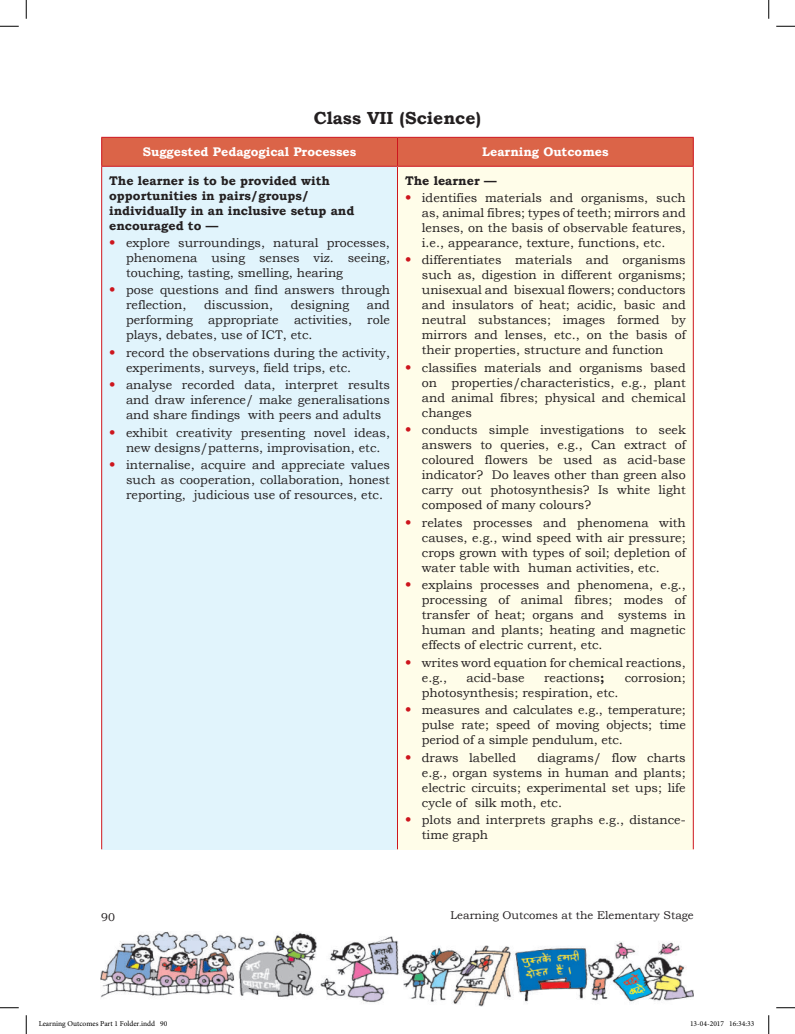
<style>
.page{position:relative;width:795px;height:1034px;background:#fff}
.page>*{position:absolute;margin:0;border:0;box-sizing:border-box;transform-origin:0 0}
.t1{font:700 17.5px "Bookman Old Style";color:#231f20}
.t2{font:12.5px/15px "Bookman Old Style";color:#231f20;text-align:justify}
.t3{font:700 12.5px/15px "Bookman Old Style";color:#231f20}
.t4{font:700 12.5px "Bookman Old Style";color:#fff}
.t5{font:11.25px "Bookman Old Style";color:#231f20}
.t6{font:7.5px "Minion Pro";color:#000}
.s1{font-weight:700;font-size:13.75px;color:#cd151d}
.s2{font-weight:700}
</style>
<div class="page">
<img style="left:101px;top:931px;width:593px;height:75px">
<div style="left:102px;top:166px;width:296px;height:683px;background:#e1f4fc"></div>
<div style="left:398px;top:166px;width:295px;height:683px;background:#fffde9"></div>
<svg style="left:101px;top:137px;width:593px;height:29px;background:#da6146"></svg>
<hr style="left:101px;top:166px;width:297px;height:1px;background:#cd151d">
<hr style="left:101px;top:167px;width:1px;height:682px;background:#cd151d">
<hr style="left:398px;top:166px;width:296px;height:1px;background:#cd151d">
<hr style="left:397px;top:167px;width:1px;height:682px;background:#cd151d">
<hr style="left:693px;top:167px;width:1px;height:682px;background:#cd151d">
<svg style="left:0;top:25px;width:19px;height:2px"></svg>
<svg style="left:776px;top:25px;width:19px;height:2px"></svg>
<svg style="left:0;top:1007px;width:19px;height:1px"></svg>
<svg style="left:776px;top:1007px;width:19px;height:1px"></svg>
<svg style="left:25px;top:0;width:2px;height:19px"></svg>
<svg style="left:25px;top:1015px;width:2px;height:18px"></svg>
<svg style="left:768px;top:0;width:2px;height:19px"></svg>
<svg style="left:768px;top:1015px;width:2px;height:18px"></svg>
<h1 class="t1" style="left:314px;top:106px;width:169px">Class VII (Science)</h1>
<p class="t4" style="left:143px;top:143px;width:215px">Suggested Pedagogical Processes</p>
<p class="t4" style="left:482px;top:143px;width:128px">Learning Outcomes</p>
<p class="t3" style="left:109px;top:173px;width:247px">The learner is to be provided with opportunities in pairs/groups/ individually in an inclusive setup and encouraged to —</p>
<p class="t2" style="left:126px;top:235px;width:265px;text-indent:-17px"><span class="s1">•</span> explore surroundings, natural processes, phenomena using senses viz. seeing, touching, tasting, smelling, hearing</p>
<p class="t2" style="left:126px;top:282px;width:265px;text-indent:-17px"><span class="s1">•</span> pose questions and find answers through reflection,</p>
<p class="t3" style="left:405px;top:173px;width:93px">The learner —</p>
<p class="t2" style="left:422px;top:190px;width:265px;text-indent:-17px"><span class="s1">•</span> identifies materials and organisms, such as, animal fibres; types of teeth; mirrors and lenses, on the basis of observable features, i.e., appearance, texture, functions, etc.</p>
<p class="t2" style="left:422px;top:252px;width:265px;text-indent:-17px"><span class="s1">•</span> differentiates materials and organisms such as, digestion in different organisms; unisexual and bisexual flowers; conductors and insulators of heat; acidic, basic and neutral substances; images formed by mirrors and lenses, etc., on the basis of their properties, structure and function</p>
<p class="t2" style="left:422px;top:360px;width:265px;text-indent:-17px"><span class="s1">•</span> classifies materials and organisms based on properties/characteristics, e.g., plant and animal fibres; physical and chemical changes</p>
<p class="t2" style="left:422px;top:422px;width:265px;text-indent:-17px"><span class="s1">•</span> conducts simple investigations to seek answers to queries, e.g., Can extract of coloured flowers be used as acid-base indicator? Do leaves other than green also carry out photosynthesis? Is white light composed of many colours?</p>
<p class="t2" style="left:422px;top:515px;width:265px;text-indent:-17px"><span class="s1">•</span> relates processes and phenomena with causes, e.g., wind speed with air pressure; crops grown with types of soil; depletion of water table with human activities, etc.</p>
<p class="t2" style="left:422px;top:577px;width:265px;text-indent:-17px"><span class="s1">•</span> explains processes and phenomena, e.g., processing of animal fibres; modes of transfer of heat; organs and systems in human and plants; heating and magnetic effects of electric current, etc.</p>
<p class="t2" style="left:422px;top:655px;width:265px;text-indent:-17px"><span class="s1">•</span> writes word equation for chemical reactions, e.g.,</p>
<p class="t2" style="left:126px;top:297px;width:265px;text-indent:241px">and performing appropriate activities, role plays, debates, use of ICT, etc.</p>
<p class="t2" style="left:126px;top:345px;width:265px;text-indent:-17px"><span class="s1">•</span> record the observations during the activity, experiments, surveys, field trips, etc.</p>
<p class="t2" style="left:126px;top:377px;width:265px;text-indent:-17px"><span class="s1">•</span> analyse recorded data, interpret results and draw inference/ make generalisations and share findings with peers and adults</p>
<p class="t2" style="left:109px;top:425px;width:282px;text-align:center"><span class="s1">•</span> exhibit creativity presenting novel ideas, new designs/patterns, improvisation, etc.</p>
<p class="t2" style="left:126px;top:457px;width:265px;text-indent:-17px"><span class="s1">•</span> internalise, acquire and appreciate values such as cooperation, collaboration, honest reporting, judicious use of resources, etc.</p>
<p class="t2" style="left:204px;top:297px;width:71px">discussion,</p>
<p class="t2" style="left:291px;top:297px;width:60px">designing</p>
<p class="t2" style="left:466px;top:670px;width:60px">acid-base</p>
<p class="t2" style="left:544px;top:670px;width:62px">reactions<span class="s2">;</span></p>
<p class="t2" style="left:625px;top:670px;width:63px">corrosion;</p>
<p class="t2" style="left:422px;top:685px;width:198px">photosynthesis; respiration, etc.</p>
<p class="t2" style="left:422px;top:702px;width:265px;text-indent:-17px"><span class="s1">•</span> measures and calculates e.g., temperature; pulse rate; speed of moving objects; time period of a simple pendulum, etc.</p>
<p class="t2" style="left:405px;top:750px;width:113px"><span class="s1">•</span> draws labelled</p>
<p class="t2" style="left:422px;top:750px;width:265px;text-indent:116px">diagrams/ flow charts e.g., organ systems in human and plants; electric circuits; experimental set ups; life cycle of silk moth, etc.</p>
<p class="t2" style="left:422px;top:812px;width:265px;text-indent:-17px"><span class="s1">•</span> plots and interprets graphs e.g., distance&shy;time graph</p>
<p class="t5" style="left:101px;top:909px;width:15px">90</p>
<p class="t5" style="left:451px;top:907px;width:245px">Learning Outcomes at the Elementary Stage</p>
<p class="t6" style="left:39px;top:1019px;width:130px">Learning Outcomes Part 1 Folder.indd 90</p>
<p class="t6" style="left:690px;top:1019px;width:66px">13-04-2017 16:34:33</p>
</div>
